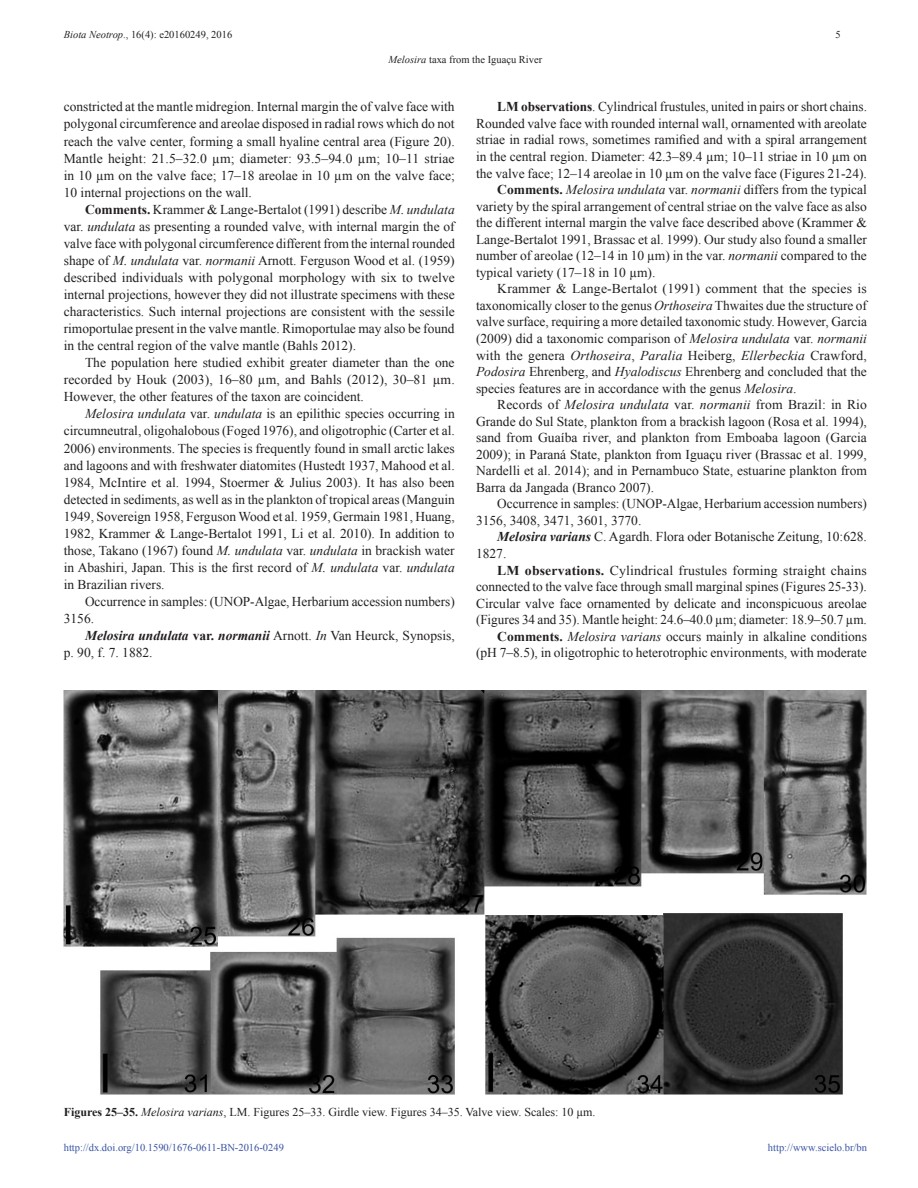
<style>
.page{position:relative;width:918px;height:1188px;background:#fff}
.page>*{position:absolute;margin:0;border:0;box-sizing:border-box;transform-origin:0 0}
.Paragraph{font:13.5px/17.1px "Times New Roman";color:#231f20;text-align:justify}
.FigureCaption{font:12px "Times New Roman";color:#231f20}
.t1{font:10.5px "Times New Roman";color:#3953a4}
.t2{font:10.5px "Times New Roman";color:#231f20}
.s1{font-style:italic}
.s2{font-weight:700}
.s3{font-weight:700;font-style:italic}
</style>
<div class="page">
<img style="left:64px;top:691px;width:803px;height:404px">
<p class="t2" style="left:64px;top:28px;width:170px"><span class="s1">Biota Neotrop</span>., 16(4): e20160249, 2016</p>
<p class="t2" style="left:835px;top:28px;width:7px">5</p>
<p class="t2" style="left:389px;top:52px;width:155px"><span class="s1">Melosira</span> taxa from the Iguaçu River</p>
<p class="Paragraph" style="left:64px;top:98px;width:392px">constricted at the mantle midregion. Internal margin the of valve face with polygonal circumference and areolae disposed in radial rows which do not reach the valve center, forming a small hyaline central area (Figure 20).<br>Mantle height: 21.5‒32.0 µm; diameter: 93.5‒94.0 µm; 10‒11 striae in 10 µm on the valve face; 17‒18 areolae in 10 µm on the valve face; 10 internal projections on the wall.</p>
<p class="Paragraph" style="left:64px;top:200px;width:393px;text-indent:21px"><span class="s2">Comments.</span> Krammer &amp; Lange-Bertalot (1991) describe <span class="s1">M. undulata </span>var. <span class="s1">undulata</span> as presenting a rounded valve, with internal margin the of valve face with polygonal circumference different from the internal rounded shape of <span class="s1">M. undulata</span> var. <span class="s1">normanii</span> Arnott. Ferguson Wood et al. (1959) described individuals with polygonal morphology with six to twelve internal projections, however they did not illustrate specimens with these characteristics. Such internal projections are consistent with the sessile rimoportulae present in the valve mantle. Rimoportulae may also be found in the central region of the valve mantle (Bahls 2012).</p>
<p class="Paragraph" style="left:64px;top:354px;width:392px;text-indent:21px">The population here studied exhibit greater diameter than the one recorded by Houk (2003), 16‒80 µm, and Bahls (2012), 30‒81 µm.<br>However, the other features of the taxon are coincident.</p>
<p class="Paragraph" style="left:64px;top:405px;width:392px;text-indent:21px"><span class="s1">Melosira undulata</span> var. <span class="s1">undulata</span> is an epilithic species occurring in circumneutral, oligohalobous (Foged 1976), and oligotrophic (Carter et al.<br>2006) environments. The species is frequently found in small arctic lakes and lagoons and with freshwater diatomites (Hustedt 1937, Mahood et al.<br>1984, McIntire et al. 1994, Stoermer &amp; Julius 2003). It has also been detected in sediments, as well as in the plankton of tropical areas (Manguin 1949, Sovereign 1958, Ferguson Wood et al. 1959, Germain 1981, Huang, 1982, Krammer &amp; Lange-Bertalot 1991, Li et al. 2010). In addition to those, Takano (1967) found <span class="s1">M. undulata</span> var. <span class="s1">undulata</span> in brackish water in Abashiri, Japan. This is the first record of <span class="s1">M. undulata</span> var. <span class="s1">undulata </span>in Brazilian rivers.</p>
<p class="Paragraph" style="left:64px;top:593px;width:393px;text-indent:21px">Occurrence in samples: (UNOP-Algae, Herbarium accession numbers)<br>3156.</p>
<p class="Paragraph" style="left:64px;top:627px;width:392px;text-indent:21px"><span class="s3">Melosira undulata</span> <span class="s2">var.</span> <span class="s3">normanii</span> Arnott. <span class="s1">In</span> Van Heurck, Synopsis, p. 90, f. 7. 1882.</p>
<p class="Paragraph" style="left:476px;top:98px;width:392px;line-height:16.5px;text-indent:21px"><span class="s2">LM observations</span>. Cylindrical frustules, united in pairs or short chains.<br>Rounded valve face with rounded internal wall, ornamented with areolate striae in radial rows, sometimes ramified and with a spiral arrangement in the central region. Diameter: 42.3‒89.4 µm; 10‒11 striae in 10 µm on the valve face; 12‒14 areolae in 10 µm on the valve face (Figures 21-24).</p>
<p class="Paragraph" style="left:476px;top:181px;width:392px;line-height:16.5px;text-indent:21px"><span class="s2">Comments.</span> <span class="s1">Melosira undulata</span> var. <span class="s1">normanii</span> differs from the typical variety by the spiral arrangement of central striae on the valve face as also the different internal margin the valve face described above (Krammer &amp; Lange-Bertalot 1991, Brassac et al. 1999). Our study also found a smaller number of areolae (12‒14 in 10 µm) in the var. <span class="s1">normanii</span> compared to the typical variety (17‒18 in 10 µm).</p>
<p class="Paragraph" style="left:476px;top:280px;width:393px;line-height:16.5px;text-indent:21px">Krammer &amp; Lange-Bertalot (1991) comment that the species is taxonomically closer to the genus <span class="s1">Orthoseira</span> Thwaites due the structure of valve surface, requiring a more detailed taxonomic study. However, Garcia (2009) did a taxonomic comparison of <span class="s1">Melosira undulata</span> var. <span class="s1">normanii </span>with the genera <span class="s1">Orthoseira</span>, <span class="s1">Paralia</span> Heiberg, <span class="s1">Ellerbeckia</span> Crawford, <span class="s1">Podosira</span> Ehrenberg, and <span class="s1">Hyalodiscus</span> Ehrenberg and concluded that the species features are in accordance with the genus <span class="s1">Melosira</span>.</p>
<p class="Paragraph" style="left:476px;top:396px;width:392px;line-height:16.5px;text-indent:21px">Records of <span class="s1">Melosira undulata</span> var. <span class="s1">normanii</span> from Brazil: in Rio Grande do Sul State, plankton from a brackish lagoon (Rosa et al. 1994), sand from Guaíba river, and plankton from Emboaba lagoon (Garcia 2009); in Paraná State, plankton from Iguaçu river (Brassac et al. 1999, Nardelli et al. 2014); and in Pernambuco State, estuarine plankton from Barra da Jangada (Branco 2007).</p>
<p class="Paragraph" style="left:476px;top:495px;width:393px;line-height:16.5px;text-indent:21px">Occurrence in samples: (UNOP-Algae, Herbarium accession numbers)<br>3156, 3408, 3471, 3601, 3770.</p>
<p class="Paragraph" style="left:476px;top:528px;width:392px;line-height:16.5px;text-indent:21px"><span class="s3">Melosira varians</span> C. Agardh. Flora oder Botanische Zeitung, 10:628.<br>1827.</p>
<p class="Paragraph" style="left:476px;top:562px;width:392px;line-height:16.5px;text-indent:21px"><span class="s2">LM observations.</span> Cylindrical frustules forming straight chains connected to the valve face through small marginal spines (Figures 25-33).<br>Circular valve face ornamented by delicate and inconspicuous areolae (Figures 34 and 35). Mantle height: 24.6‒40.0 µm; diameter: 18.9‒50.7 µm.</p>
<p class="Paragraph" style="left:476px;top:628px;width:392px;line-height:16.5px;text-align:right"><span class="s2">Comments.</span> <span class="s1">Melosira varians</span> occurs mainly in alkaline conditions (pH 7‒8.5), in oligotrophic to heterotrophic environments, with moderate</p>
<p class="FigureCaption" style="left:64px;top:1104px;width:533px"><span class="s2">Figures 25‒35.</span> <span class="s1">Melosira varians</span>, LM. Figures 25‒33. Girdle view. Figures 34‒35. Valve view. Scales: 10 µm.</p>
<p class="t1" style="left:64px;top:1141px;width:222px">http://dx.doi.org/10.1590/1676-0611-BN-2016-0249</p>
<p class="t1" style="left:768px;top:1141px;width:101px">http://www.scielo.br/bn</p>
</div>
